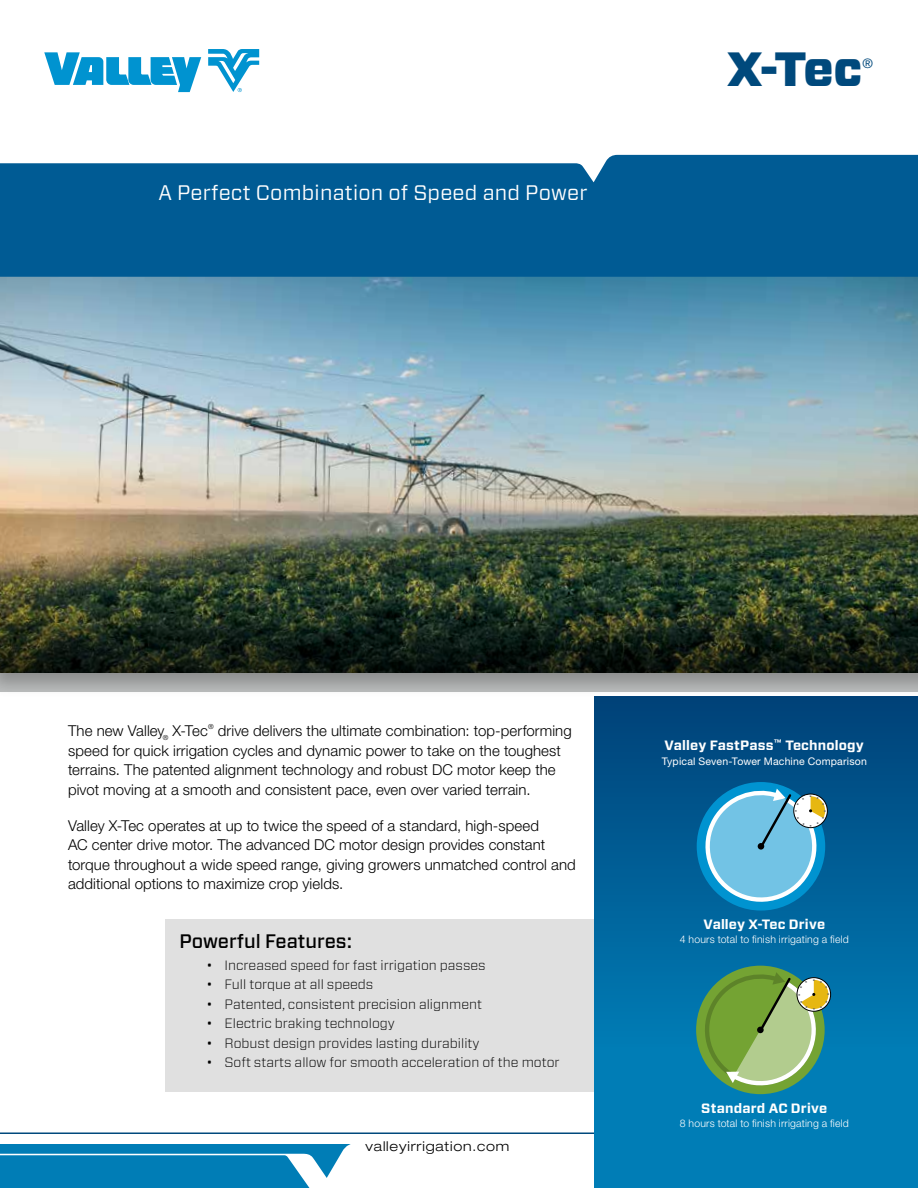
<style>
.page{position:relative;width:918px;height:1188px;background:#fff}
.page>*{position:absolute;margin:0;border:0;box-sizing:border-box;transform-origin:0 0}
.t1{font:900 48px "Forza";color:#00497c}
.t2{font:21px "Forza";letter-spacing:.01em;color:#fff}
.t3{font:500 19.5px "Forza";color:#000}
.t4{font:300 15px/19.5px "Helvetica Neue LT Pro";letter-spacing:.005em;color:#000}
.t5{font:300 13.5px "Forza";color:#000}
.t6{font:700 13.5px "Forza";letter-spacing:.01em;color:#fff}
.t7{font:300 expanded 13.5px "Helvetica Neue LT Pro";letter-spacing:.06em;color:#000}
.t8{font:13.05px "Helvetica Neue LT Pro";color:#00497c}
.t9{font:300 10.5px "Helvetica Neue LT Pro";letter-spacing:.02em;color:#fff}
.t10{font:10.5px "Helvetica Neue LT Pro";letter-spacing:.02em;color:#fff}
.t11{font:300 7.05px "Helvetica Neue LT Pro";color:#000}
</style>
<div class="page">
<div style="left:0;top:270px;width:918px;height:428px;background:#000;opacity:.26"></div>
<img style="left:0;top:277px;width:918px;height:315px">
<svg style="left:0;top:1144px;width:351px;height:44px;background:#1f8dbf"></svg>
<div style="left:165px;top:919px;width:430px;height:172px;background:#e0e0e0"></div>
<svg style="left:0;top:592px;width:918px;height:81px;background:#1d2a1a"></svg>
<hr style="left:0;top:1132px;width:918px;height:2px;background:#00497c">
<svg style="left:208px;top:49px;width:51px;height:43px"></svg>
<svg style="left:44px;top:52px;width:157px;height:40px"></svg>
<div style="left:594px;top:696px;width:324px;height:492px;background:#007db6"></div>
<div style="left:594px;top:696px;width:324px;height:351px;background:linear-gradient(to bottom,#004178,#007cb5)"></div>
<div style="left:697px;top:782px;width:128px;height:129px;background:#0093d0;border-radius:50%"></div>
<div style="left:793px;top:794px;width:35px;height:34px;border:1px solid #000;border-radius:50%"></div>
<div style="left:696px;top:966px;width:129px;height:128px;background:#74a333;border-radius:50%"></div>
<div style="left:797px;top:977px;width:34px;height:35px;border:1px solid #000;border-radius:50%"></div>
<div style="left:0;top:155px;width:918px;height:122px;background:#005b94"></div>
<svg style="left:700px;top:788px;width:126px;height:119px"></svg>
<svg style="left:705px;top:972px;width:124px;height:119px"></svg>
<h2 class="t2" style="left:158px;top:179px;width:431px">A Perfect Combination of Speed and Power</h2>
<h1 class="t1" style="left:727px;top:37px;width:137px">X-Tec</h1>
<p class="t8" style="left:863px;top:55px;width:12px">®</p>
<p class="t4" style="left:68px;top:721px;width:141px">The new Valley<sub>®</sub> X-Tec</p>
<p class="t11" style="left:208px;top:723px;width:7px">®</p>
<p class="t4" style="left:68px;top:721px;width:505px;text-indent:150px">drive delivers the ultimate combination: top-performing speed for quick irrigation cycles and dynamic power to take on the toughest terrains. The patented alignment technology and robust DC motor keep the pivot moving at a smooth and consistent pace, even over varied terrain.</p>
<p class="t4" style="left:68px;top:815px;width:509px">Valley X-Tec operates at up to twice the speed of a standard, high-speed<br>AC center drive motor. The advanced DC motor design provides constant torque throughout a wide speed range, giving growers unmatched control and additional options to maximize crop yields.</p>
<h3 class="t3" style="left:180px;top:928px;width:174px">Powerful Features:</h3>
<p class="t5" style="left:207px;top:956px;width:281px">• Increased speed for fast irrigation passes</p>
<p class="t5" style="left:207px;top:975px;width:168px">• Full torque at all speeds</p>
<p class="t5" style="left:207px;top:995px;width:277px">• Patented, consistent precision alignment</p>
<p class="t5" style="left:207px;top:1014px;width:190px">• Electric braking technology</p>
<p class="t5" style="left:207px;top:1034px;width:275px">• Robust design provides lasting durability</p>
<p class="t5" style="left:207px;top:1053px;width:355px">• Soft starts allow for smooth acceleration of the motor</p>
<p class="t7" style="left:366px;top:1138px;width:145px">valleyirrigation.com</p>
<p class="t6" style="left:665px;top:736px;width:201px">Valley FastPass<sup>™</sup> Technology</p>
<p class="t10" style="left:662px;top:755px;width:207px">Typical Seven-Tower Machine Comparison</p>
<p class="t6" style="left:703px;top:916px;width:123px">Valley X-Tec Drive</p>
<p class="t9" style="left:680px;top:933px;width:171px">4 hours total to finish irrigating a field</p>
<p class="t6" style="left:701px;top:1100px;width:127px">Standard AC Drive</p>
<p class="t9" style="left:680px;top:1117px;width:171px">8 hours total to finish irrigating a field</p>
</div>
